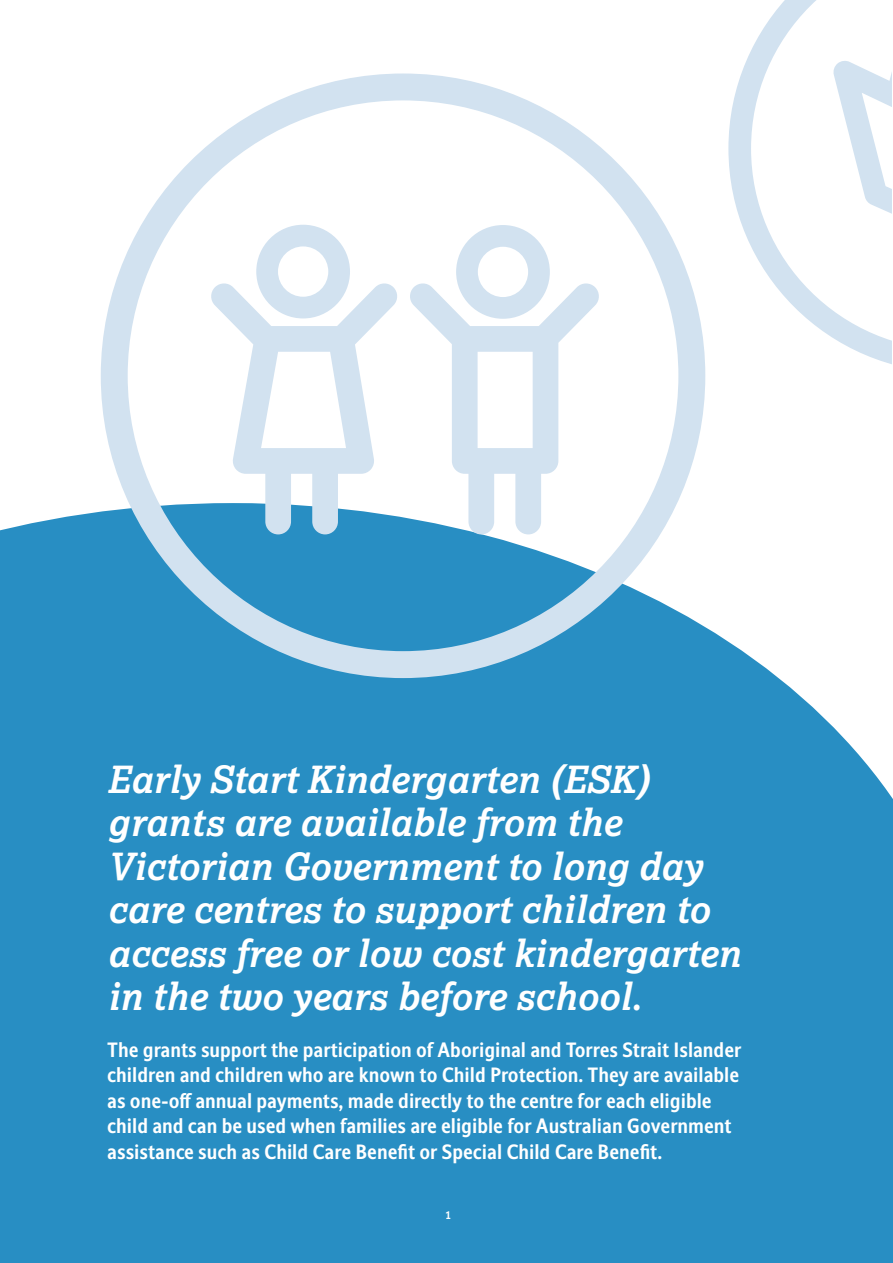
<style>
.page{position:relative;width:893px;height:1263px;background:#fff}
.page>*{position:absolute;margin:0;border:0;box-sizing:border-box;transform-origin:0 0}
.Body{font:italic 700 37.5px/43.5px "Lexia";color:#fff}
.Body-2{font:700 19.5px/25.5px "Stroudley";color:#fff}
.t1{font:700 10.5px "Stroudley";color:#fff}
</style>
<div class="page">
<div style="left:0;top:511px;width:892px;height:752px;background:#288ec3"></div>
<svg style="left:101px;top:74px;width:604px;height:604px"></svg>
<svg style="left:409px;top:282px;width:191px;height:252px"></svg>
<svg style="left:210px;top:282px;width:188px;height:252px"></svg>
<svg style="left:256px;top:225px;width:94px;height:93px"></svg>
<svg style="left:456px;top:225px;width:94px;height:94px"></svg>
<svg style="left:728px;top:0;width:163px;height:364px"></svg>
<svg style="left:833px;top:23px;width:59px;height:250px"></svg>
<p class="Body" style="left:107px;top:756px;width:634px">Early Start Kindergarten (ESK) grants are available from the<br>Victorian Government to long day care centres to support children to access free or low cost kindergarten in the two years before school.</p>
<p class="Body-2" style="left:107px;top:1037px;width:636px">The grants support the participation of Aboriginal and Torres Strait Islander children and children who are known to Child Protection. They are available as one-off annual payments, made directly to the centre for each eligible child and can be used when families are eligible for Australian Government assistance such as Child Care Benefit or Special Child Care Benefit.</p>
<p class="t1" style="left:445px;top:1208px;width:7px">1</p>
</div>
